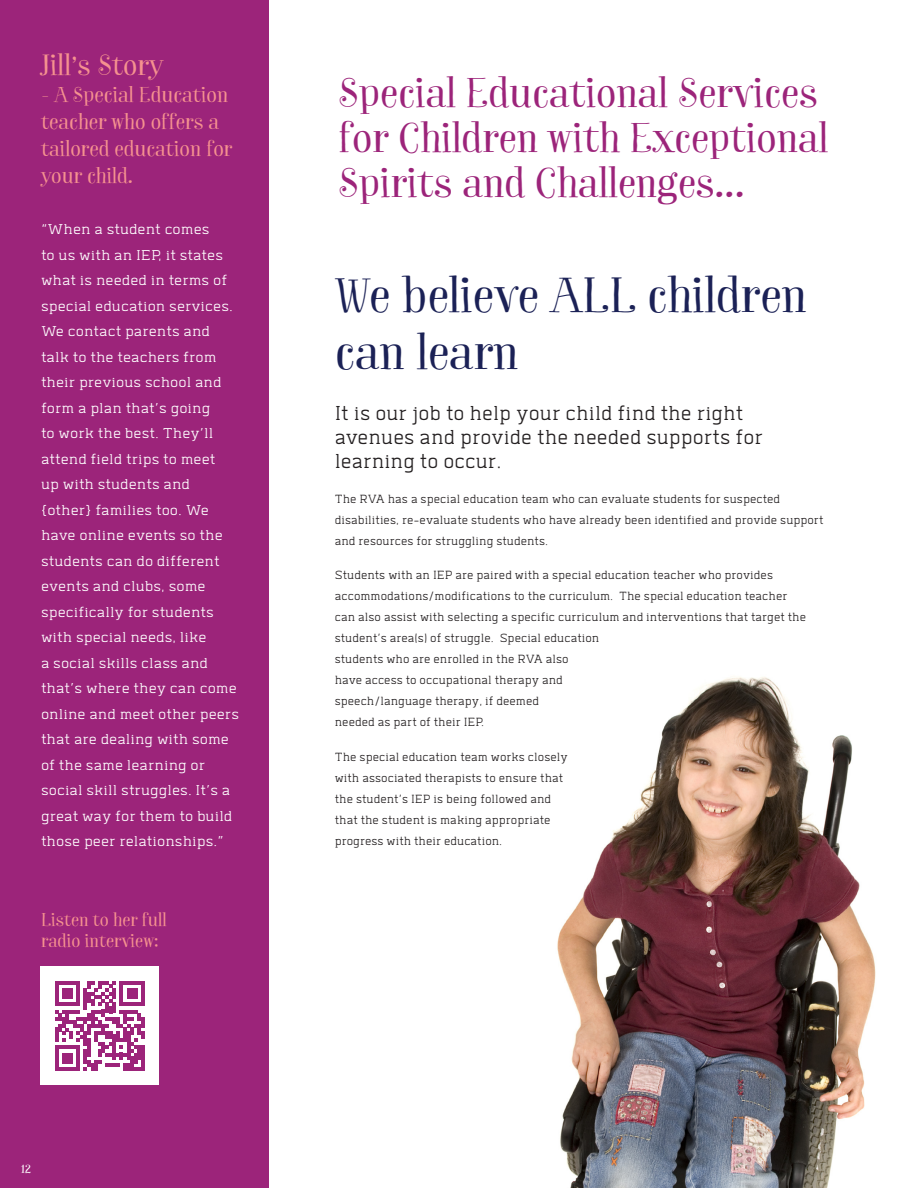
<style>
.page{position:relative;width:918px;height:1188px;background:#fff}
.page>*{position:absolute;margin:0;border:0;box-sizing:border-box;transform-origin:0 0}
.t1{font:48px/57px "Garden Pro";color:#1b2156}
.t2{font:40.5px/45px "Garden Pro";color:#9c247a}
.t3{font:28.5px "Garden Pro";color:#f5928f}
.t4{font:300 25.5px/24px "Abula";color:#231f20;scale:.94 1}
.t5{font:21px/27px "Garden Pro";color:#f5928f}
.t6{font:300 18px/25.5px "Abula";color:#fff}
.t7{font:18px/21px "Garden Pro";color:#f5928f}
.t8{font:300 15px/21px "Abula";color:#231f20;scale:.94 1}
.t9{font:12px "Garden Pro";color:#fff}
</style>
<div class="page">
<div style="left:0;top:0;width:269px;height:1188px;background:#9c247a"></div>
<div style="left:40px;top:967px;width:119px;height:118px;background:#fff"></div>
<svg style="left:55px;top:981px;width:90px;height:90px"></svg>
<img style="left:557px;top:677px;width:319px;height:511px">
<p class="t3" style="left:41px;top:42px;width:124px">Jill’s Story</p>
<p class="t5" style="left:41px;top:81px;width:193px">- A Special Education teacher who offers a tailored education for your child.</p>
<p class="t6" style="left:41px;top:217px;width:200px">“When a student comes<br>to us with an IEP, it states what is needed in terms of special education services.<br>We contact parents and talk to the teachers from their previous school and form a plan that’s going<br>to work the best. They’ll attend field trips to meet<br>up with students and {other} families too. We have online events so the students can do different events and clubs, some specifically for students with special needs, like<br>a social skills class and that’s where they can come online and meet other peers that are dealing with some of the same learning or social skill struggles. It’s a great way for them to build those peer relationships.”</p>
<p class="t7" style="left:41px;top:909px;width:127px">Listen to her full radio interview:</p>
<p class="t9" style="left:21px;top:1159px;width:11px">12</p>
<p class="t2" style="left:339px;top:70px;width:491px">Special Educational Services for Children with Exceptional<br>Spirits and Challenges...</p>
<p class="t1" style="left:335px;top:266px;width:474px">We believe ALL children can learn</p>
<p class="t4" style="left:335px;top:401px;width:457px">It is our job to help your child find the right avenues and provide the needed supports for learning to occur.</p>
<p class="t8" style="left:335px;top:488px;width:522px">The RVA has a special education team who can evaluate students for suspected disabilities, re-evaluate students who have already been identified and provide support and resources for struggling students.</p>
<p class="t8" style="left:335px;top:564px;width:503px">Students with an IEP are paired with a special education teacher who provides accommodations/modifications to the curriculum. The special education teacher can also assist with selecting a specific curriculum and interventions that target the student’s area(s) of struggle. Special education<br>students who are enrolled in the RVA also<br>have access to occupational therapy and<br>speech/language therapy, if deemed<br>needed as part of their IEP.</p>
<p class="t8" style="left:335px;top:746px;width:249px">The special education team works closely with associated therapists to ensure that the student’s IEP is being followed and that the student is making appropriate progress with their education.</p>
</div>
